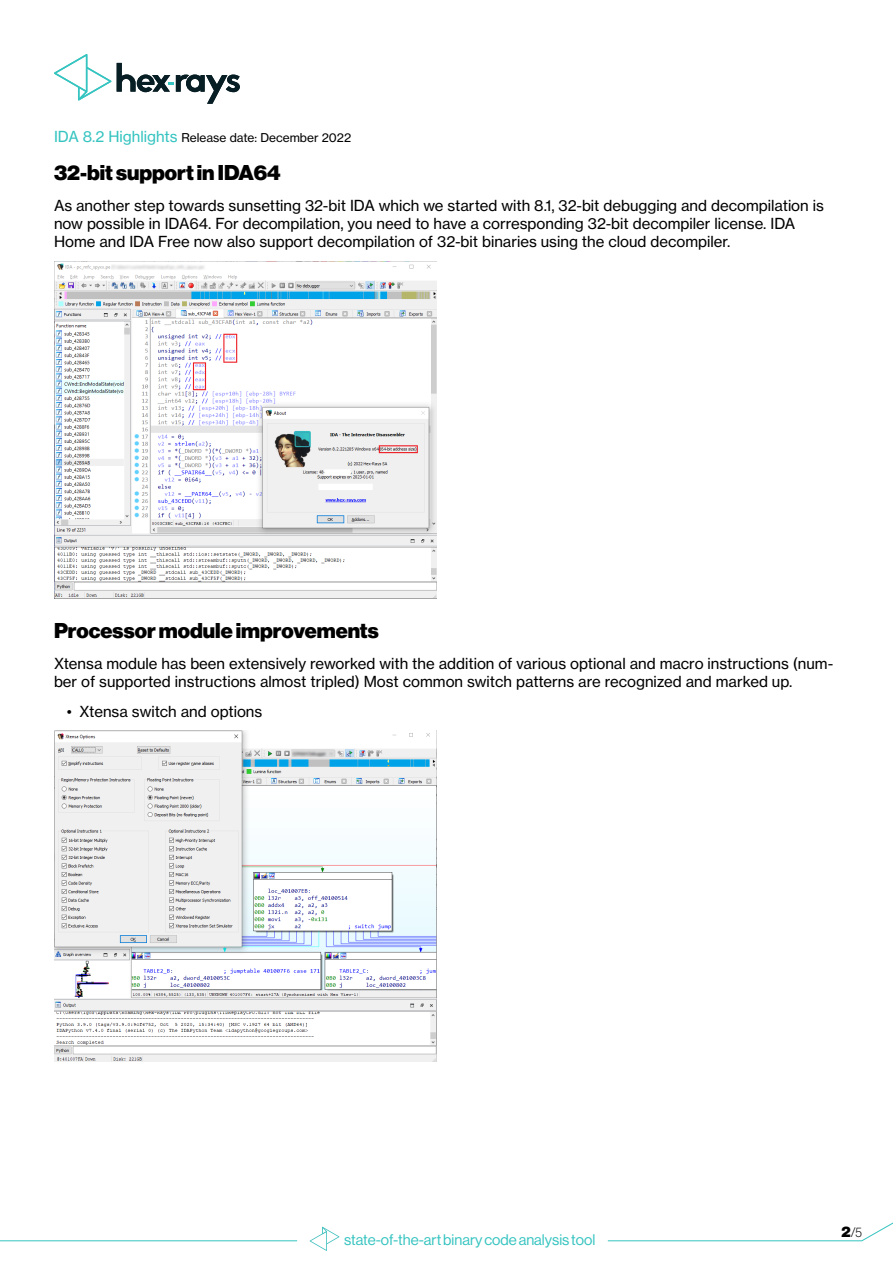
<style>
.page{position:relative;width:893px;height:1263px;background:#fff}
.page>*{position:absolute;margin:0;border:0;box-sizing:border-box;transform-origin:0 0}
.t1{font:21px "N Haas Grotesk DS Pro 95 Blk";color:#000}
.t2{font:15px/18px "N Haas Grotesk TX Pro 55 Rg";color:#000}
.t3{font:15px "N Haas Grotesk DS Pro 55 Rg";color:#35c4c0}
.t4{font:13.5px "N Haas Grotesk DS Pro 35 X Lt";color:#000}
.t5{font:12px "N Haas Grotesk TX Pro 55 Rg";color:#000}
.s1{font-size:15px;color:#35c4c0}
.s2{font-family:"N Haas Grotesk DS Pro 95 Blk";font-size:15px}
</style>
<div class="page">
<hr style="left:0;top:1240px;width:297px;height:1px;background:#35c4c0">
<svg style="left:607px;top:1222px;width:286px;height:19px"></svg>
<svg style="left:310px;top:1227px;width:29px;height:24px"></svg>
<img style="left:54px;top:262px;width:383px;height:336px">
<svg style="left:117px;top:63px;width:123px;height:41px"></svg>
<svg style="left:54px;top:54px;width:57px;height:46px"></svg>
<img style="left:54px;top:731px;width:383px;height:330px">
<p class="t5" style="left:54px;top:131px;width:299px"><span class="s1">IDA 8.2 Highlights</span> Release date: December 2022</p>
<h1 class="t1" style="left:54px;top:160px;width:228px">32-bit support in IDA64</h1>
<p class="t2" style="left:54px;top:196px;width:771px">As another step towards sunsetting 32-bit IDA which we started with 8.1, 32-bit debugging and decompilation is now possible in IDA64. For decompilation, you need to have a corresponding 32-bit decompiler license. IDA<br>Home and IDA Free now also support decompilation of 32-bit binaries using the cloud decompiler.</p>
<h1 class="t1" style="left:54px;top:618px;width:326px">Processor module improvements</h1>
<p class="t2" style="left:54px;top:654px;width:781px">Xtensa module has been extensively reworked with the addition of various optional and macro instructions (num&shy;ber of supported instructions almost tripled) Most common switch patterns are recognized and marked up.</p>
<p class="t2" style="left:67px;top:703px;width:197px">• Xtensa switch and options</p>
<p class="t3" style="left:344px;top:1231px;width:253px">state-of-the-art binary code analysis tool</p>
<p class="t4" style="left:842px;top:1224px;width:22px"><span class="s2">2</span>/5</p>
</div>
